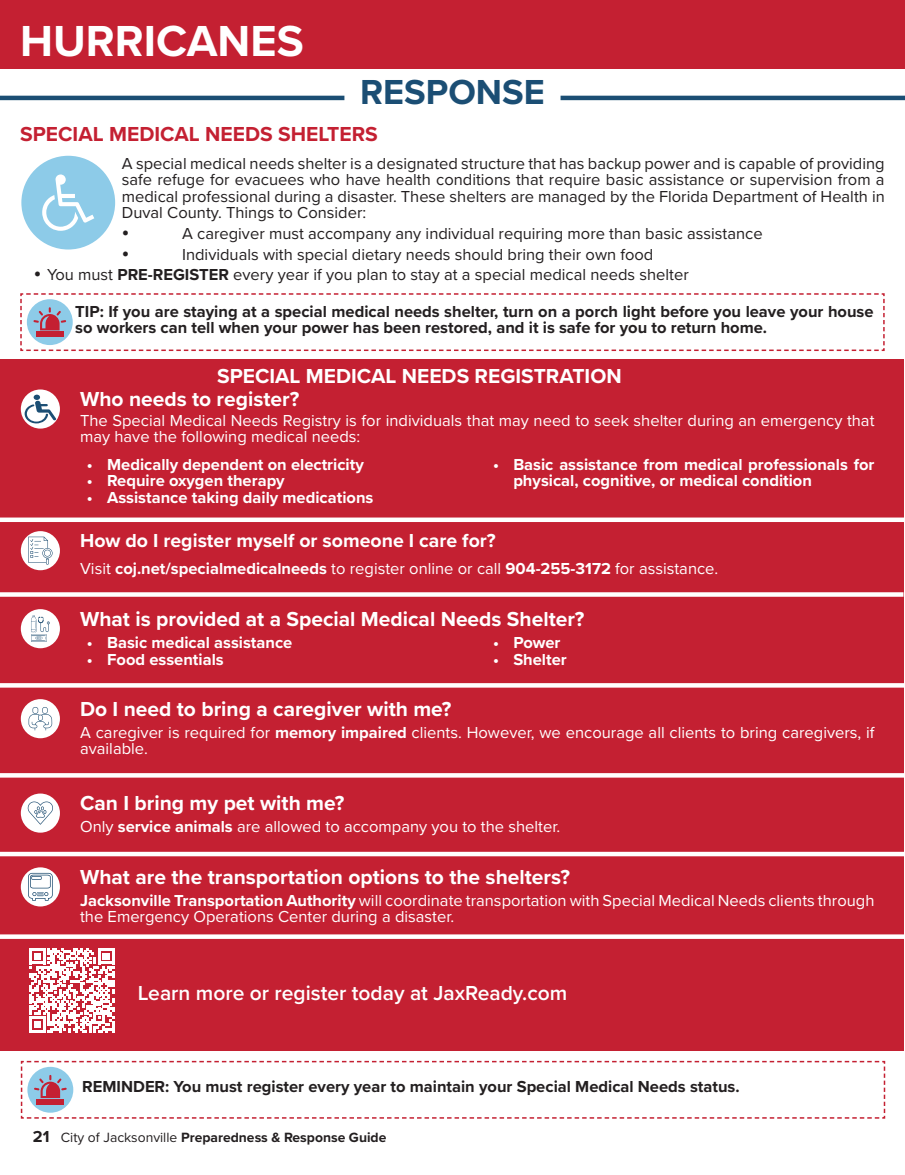
<style>
.page{position:relative;width:905px;height:1175px;background:#fff}
.page>*{position:absolute;margin:0;border:0;box-sizing:border-box;transform-origin:0 0}
.t1{font:700 45px "Proxima Nova";color:#fff}
.t2{font:700 36px "Proxima Nova";color:#1b4e74}
.t3{font:700 21px/22.8px "Proxima Nova";color:#fff}
.t4{font:600 21px "Proxima Nova";color:#fff}
.t5{font:700 21px "Proxima Nova";color:#c42032}
.t6{font:700 19.5px "Proxima Nova";color:#fff}
.t7{font:16.5px/16.5px "Proxima Nova";color:#fff}
.t8{font:16.5px/16.5px "Proxima Nova";color:#231f20;text-align:justify}
.t9{font:700 16.5px/16.5px "Proxima Nova";color:#231f20}
.t10{font:700 16.5px/16.5px "Proxima Nova";color:#fff}
.t11{font:700 13.95px "Proxima Nova";color:#231f20}
.s1{font-weight:700}
.s2{font-size:16.5px}
.s3{font-weight:400}
</style>
<div class="page">
<div style="left:0;top:0;width:904px;height:68px;background:#c42032"></div>
<div style="left:21px;top:156px;width:94px;height:93px;background:#8dcbe8;border-radius:50%"></div>
<svg style="left:42px;top:174px;width:52px;height:57px"></svg>
<hr style="left:0;top:96px;width:344px;height:4px;background:#1b4e74">
<hr style="left:560px;top:96px;width:344px;height:4px;background:#1b4e74">
<svg style="left:20px;top:293px;width:865px;height:58px"></svg>
<div style="left:0;top:359px;width:903px;height:691px;background:#c42032"></div>
<div style="left:21px;top:389px;width:39px;height:39px;background:#fff;border-radius:50%"></div>
<svg style="left:25px;top:394px;width:31px;height:29px"></svg>
<div style="left:0;top:517px;width:904px;height:5px;background:#fff"></div>
<div style="left:21px;top:531px;width:39px;height:39px;background:#fff;border-radius:50%"></div>
<svg style="left:28px;top:536px;width:25px;height:28px"></svg>
<div style="left:0;top:592px;width:903px;height:5px;background:#fff"></div>
<div style="left:21px;top:609px;width:39px;height:39px;background:#fff;border-radius:50%"></div>
<svg style="left:31px;top:615px;width:19px;height:27px"></svg>
<svg style="left:0;top:683px;width:904px;height:4px;background:#fdf7f8"></svg>
<svg style="left:0;top:773px;width:904px;height:4px;background:#fdf8f8"></svg>
<div style="left:0;top:851px;width:904px;height:5px;background:#fff"></div>
<div style="left:21px;top:699px;width:39px;height:39px;background:#fff;border-radius:50%"></div>
<svg style="left:29px;top:707px;width:23px;height:23px"></svg>
<div style="left:21px;top:793px;width:39px;height:39px;background:#fff;border-radius:50%"></div>
<svg style="left:27px;top:801px;width:26px;height:23px"></svg>
<div style="left:21px;top:867px;width:39px;height:39px;background:#fff;border-radius:50%"></div>
<svg style="left:28px;top:873px;width:25px;height:28px"></svg>
<svg style="left:20px;top:1060px;width:866px;height:59px"></svg>
<svg style="left:29px;top:948px;width:85px;height:84px"></svg>
<div style="left:0;top:934px;width:904px;height:5px;background:#fff"></div>
<h1 class="t1" style="left:20px;top:7px;width:285px">HURRICANES</h1>
<h2 class="t2" style="left:360px;top:65px;width:186px">RESPONSE</h2>
<p class="t5" style="left:20px;top:118px;width:359px">SPECIAL MEDICAL NEEDS SHELTERS</p>
<p class="t8" style="left:122px;top:154px;width:764px">A special medical needs shelter is a designated structure that has backup power and is capable of providing safe refuge for evacuees who have health conditions that require basic assistance or supervision from a medical professional during a disaster. These shelters are managed by the Florida Department of Health in Duval County. Things to Consider:</p>
<p class="t8" style="left:182px;top:224px;width:582px">A caregiver must accompany any individual requiring more than basic assistance</p>
<p class="t8" style="left:182px;top:245px;width:473px">Individuals with special dietary needs should bring their own food</p>
<p class="t8" style="left:47px;top:266px;width:643px">You must <span class="s1">PRE-REGISTER</span> every year if you plan to stay at a special medical needs shelter</p>
<p class="t9" style="left:75px;top:303px;width:799px">TIP: If you are staying at a special medical needs shelter, turn on a porch light before you leave your house so workers can tell when your power has been restored, and it is safe for you to return home.</p>
<p class="t3" style="left:80px;top:364px;width:543px;text-indent:137px">SPECIAL MEDICAL NEEDS REGISTRATION<br>Who needs to register?</p>
<p class="t7" style="left:80px;top:411px;width:796px">The Special Medical Needs Registry is for individuals that may need to seek shelter during an emergency that may have the following medical needs:</p>
<p class="t10" style="left:87px;top:455px;width:278px">• Medically dependent on electricity</p>
<p class="t10" style="left:87px;top:472px;width:199px">• Require oxygen therapy</p>
<p class="t10" style="left:87px;top:488px;width:288px">• Assistance taking daily medications</p>
<p class="t10" style="left:513px;top:455px;width:363px;text-indent:-20px">• Basic assistance from medical professionals for physical, cognitive, or medical condition</p>
<p class="t6" style="left:80px;top:525px;width:417px">How do I register myself or someone I care for?</p>
<p class="t7" style="left:80px;top:560px;width:639px">Visit <span class="s1">coj.net/specialmedicalneeds</span> to register online or call <span class="s1">904-255-3172</span> for assistance.</p>
<p class="t3" style="left:80px;top:607px;width:506px">What is provided at a Special Medical Needs Shelter?</p>
<p class="t10" style="left:87px;top:634px;width:207px">• Basic medical assistance</p>
<p class="t10" style="left:87px;top:650px;width:138px">• Food essentials</p>
<p class="t10" style="left:493px;top:634px;width:69px">• Power</p>
<p class="t10" style="left:493px;top:650px;width:75px">• Shelter</p>
<p class="t3" style="left:80px;top:697px;width:373px">Do I need to bring a caregiver with me?</p>
<p class="t7" style="left:80px;top:723px;width:796px">A caregiver is required for <span class="s1">memory impaired</span> clients. However, we encourage all clients to bring caregivers, if available.</p>
<p class="t3" style="left:80px;top:791px;width:266px">Can I bring my pet with me?</p>
<p class="t7" style="left:80px;top:818px;width:481px">Only <span class="s1">service animals</span> are allowed to accompany you to the shelter.</p>
<p class="t3" style="left:80px;top:865px;width:491px">What are the transportation options to the shelters?</p>
<p class="t7" style="left:80px;top:891px;width:795px"><span class="s1">Jacksonville Transportation Authority</span> will coordinate transportation with Special Medical Needs clients through the Emergency Operations Center during a disaster.</p>
<p class="t4" style="left:138px;top:977px;width:431px">Learn more or register today at JaxReady.com</p>
<p class="t9" style="left:82px;top:1077px;width:659px">REMINDER: You must register every year to maintain your Special Medical Needs status.</p>
<p class="t11" style="left:33px;top:1126px;width:355px"><span class="s2">21</span> <span class="s3">City of Jacksonville</span> Preparedness &amp; Response Guide</p>
</div>
